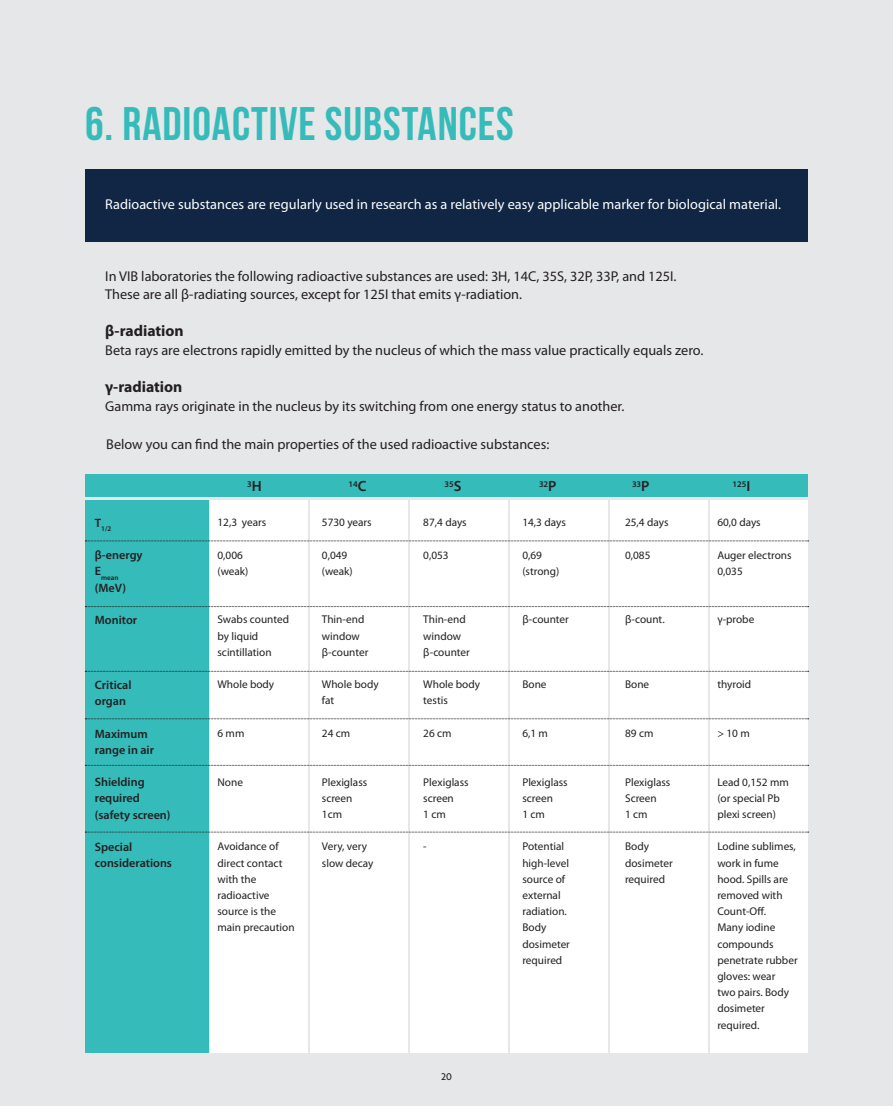
<style>
.page{position:relative;width:893px;height:1106px;background:#e6e7e9}
.page>*{position:absolute;margin:0;border:0;box-sizing:border-box;transform-origin:0 0}
.t1{font:47.1px "Bebas Neue";letter-spacing:.02em;color:#34bbba}
.t2{font:700 15.6px "Myriad Pro";color:#231f20}
.t3{font:14.25px "Myriad Pro";color:#231f20}
.t4{font:14.25px "Myriad Pro";letter-spacing:.005em;color:#fff}
.t5{font:600 12.15px/16.2px "Myriad Pro";color:#231f20}
.t6{font:11.25px/16.2px "Myriad Pro";color:#231f20}
.t7{font:500 10.5px "Agenda";color:#231f20}
.t8{font:600 8.7px "Myriad Pro";color:#231f20}
.t9{font:600 7.05px "Myriad Pro";color:#231f20}
.s1{font-size:14.85px}
</style>
<div class="page">
<div style="left:85px;top:474px;width:723px;height:23px;background:#34bbba"></div>
<div style="left:85px;top:499px;width:123px;height:553px;background:#34bbba"></div>
<div style="left:210px;top:499px;width:98px;height:553px;background:#fff"></div>
<div style="left:310px;top:499px;width:98px;height:553px;background:#fff"></div>
<div style="left:410px;top:499px;width:98px;height:553px;background:#fff"></div>
<div style="left:510px;top:499px;width:98px;height:553px;background:#fff"></div>
<div style="left:610px;top:499px;width:98px;height:553px;background:#fff"></div>
<div style="left:710px;top:499px;width:98px;height:553px;background:#fff"></div>
<div style="left:85px;top:169px;width:723px;height:72px;background:#102644"></div>
<svg style="left:85px;top:540px;width:724px;height:1px"></svg>
<svg style="left:85px;top:606px;width:724px;height:1px"></svg>
<svg style="left:85px;top:671px;width:724px;height:1px"></svg>
<svg style="left:85px;top:718px;width:724px;height:1px"></svg>
<svg style="left:85px;top:765px;width:724px;height:1px"></svg>
<svg style="left:85px;top:831px;width:724px;height:1px"></svg>
<p class="t1" style="left:85px;top:98px;width:430px">6. RADIOACTIVE SUBSTANCES</p>
<p class="t4" style="left:105px;top:196px;width:677px">Radioactive substances are regularly used in research as a relatively easy applicable marker for biological material.</p>
<p class="t3" style="left:105px;top:268px;width:573px">In VIB laboratories the following radioactive substances are used: 3H, 14C, 35S, 32P, 33P, and 125I.</p>
<p class="t3" style="left:105px;top:287px;width:418px">These are all β-radiating sources, except for 125I that emits γ-radiation.</p>
<p class="t2" style="left:105px;top:322px;width:80px">β-radiation</p>
<p class="t3" style="left:105px;top:342px;width:599px">Beta rays are electrons rapidly emitted by the nucleus of which the mass value practically equals zero.</p>
<p class="t2" style="left:105px;top:378px;width:79px">γ-radiation</p>
<p class="t3" style="left:105px;top:398px;width:521px">Gamma rays originate in the nucleus by its switching from one energy status to another.</p>
<p class="t3" style="left:106px;top:436px;width:445px">Below you can find the main properties of the used radioactive substances:</p>
<p class="t9" style="left:95px;top:524px;width:18px"><sup>T</sup>1/2</p>
<p class="t5" style="left:95px;top:547px;width:49px">β-energy</p>
<p class="t9" style="left:95px;top:573px;width:25px"><sup>E</sup>mean</p>
<p class="t5" style="left:95px;top:579px;width:33px">(MeV)</p>
<p class="t5" style="left:95px;top:612px;width:44px">Monitor</p>
<p class="t5" style="left:95px;top:677px;width:38px">Critical organ</p>
<p class="t5" style="left:95px;top:725px;width:54px">Maximum</p>
<p class="t5" style="left:95px;top:741px;width:61px">range in air</p>
<p class="t5" style="left:95px;top:774px;width:51px">Shielding</p>
<p class="t5" style="left:95px;top:790px;width:47px">required</p>
<p class="t5" style="left:95px;top:806px;width:77px">(safety screen)</p>
<p class="t5" style="left:95px;top:839px;width:39px">Special</p>
<p class="t5" style="left:95px;top:855px;width:79px">considerations</p>
<p class="t8" style="left:247px;top:479px;width:16px">3<span class="s1">H</span></p>
<p class="t8" style="left:348px;top:479px;width:20px">14<span class="s1">C</span></p>
<p class="t8" style="left:444px;top:479px;width:18px">35<span class="s1">S</span></p>
<p class="t8" style="left:539px;top:479px;width:19px">32<span class="s1">P</span></p>
<p class="t8" style="left:632px;top:479px;width:19px">33<span class="s1">P</span></p>
<p class="t8" style="left:732px;top:479px;width:19px">125<span class="s1">I</span></p>
<p class="t6" style="left:217px;top:514px;width:50px">12,3 years</p>
<p class="t6" style="left:217px;top:547px;width:27px">0,006</p>
<p class="t6" style="left:217px;top:563px;width:32px">(weak)</p>
<p class="t6" style="left:217px;top:612px;width:73px">Swabs counted</p>
<p class="t6" style="left:217px;top:628px;width:42px">by liquid</p>
<p class="t6" style="left:217px;top:644px;width:56px">scintillation</p>
<p class="t6" style="left:217px;top:676px;width:58px">Whole body</p>
<p class="t6" style="left:217px;top:725px;width:28px">6 mm</p>
<p class="t6" style="left:217px;top:774px;width:27px">None</p>
<p class="t6" style="left:217px;top:838px;width:66px">Avoidance of direct contact</p>
<p class="t6" style="left:217px;top:871px;width:54px">with the radioactive</p>
<p class="t6" style="left:217px;top:903px;width:60px">source is the</p>
<p class="t6" style="left:217px;top:919px;width:79px">main precaution</p>
<p class="t6" style="left:322px;top:514px;width:51px">5730 years</p>
<p class="t6" style="left:322px;top:547px;width:27px">0,049</p>
<p class="t6" style="left:322px;top:563px;width:32px">(weak)</p>
<p class="t6" style="left:322px;top:612px;width:44px">Thin-end</p>
<p class="t6" style="left:322px;top:628px;width:48px">window β-counter</p>
<p class="t6" style="left:322px;top:676px;width:58px">Whole body</p>
<p class="t6" style="left:322px;top:693px;width:14px">fat</p>
<p class="t6" style="left:322px;top:725px;width:30px">24 cm</p>
<p class="t6" style="left:322px;top:774px;width:47px">Plexiglass</p>
<p class="t6" style="left:322px;top:790px;width:32px">screen</p>
<p class="t6" style="left:322px;top:806px;width:22px">1cm</p>
<p class="t6" style="left:322px;top:838px;width:47px">Very, very</p>
<p class="t6" style="left:322px;top:855px;width:53px">slow decay</p>
<p class="t6" style="left:423px;top:514px;width:45px">87,4 days</p>
<p class="t6" style="left:423px;top:547px;width:27px">0,053</p>
<p class="t6" style="left:423px;top:612px;width:44px">Thin-end</p>
<p class="t6" style="left:423px;top:628px;width:48px">window β-counter</p>
<p class="t6" style="left:423px;top:676px;width:58px">Whole body</p>
<p class="t6" style="left:423px;top:693px;width:26px">testis</p>
<p class="t6" style="left:423px;top:725px;width:30px">26 cm</p>
<p class="t6" style="left:423px;top:774px;width:47px">Plexiglass</p>
<p class="t6" style="left:423px;top:790px;width:32px">screen</p>
<p class="t6" style="left:423px;top:806px;width:24px">1 cm</p>
<p class="t6" style="left:423px;top:838px;width:5px">-</p>
<p class="t6" style="left:522px;top:514px;width:45px">14,3 days</p>
<p class="t6" style="left:522px;top:547px;width:21px">0,69</p>
<p class="t6" style="left:522px;top:563px;width:38px">(strong)</p>
<p class="t6" style="left:522px;top:612px;width:48px">β-counter</p>
<p class="t6" style="left:522px;top:676px;width:26px">Bone</p>
<p class="t6" style="left:522px;top:725px;width:27px">6,1 m</p>
<p class="t6" style="left:522px;top:774px;width:47px">Plexiglass</p>
<p class="t6" style="left:522px;top:790px;width:32px">screen</p>
<p class="t6" style="left:522px;top:806px;width:24px">1 cm</p>
<p class="t6" style="left:522px;top:838px;width:43px">Potential</p>
<p class="t6" style="left:522px;top:855px;width:48px">high-level</p>
<p class="t6" style="left:522px;top:871px;width:44px">source of</p>
<p class="t6" style="left:522px;top:887px;width:40px">external</p>
<p class="t6" style="left:522px;top:903px;width:46px">radiation.</p>
<p class="t6" style="left:522px;top:919px;width:25px">Body</p>
<p class="t6" style="left:522px;top:936px;width:49px">dosimeter required</p>
<p class="t7" style="left:441px;top:1070px;width:12px">20</p>
<p class="t6" style="left:625px;top:514px;width:45px">25,4 days</p>
<p class="t6" style="left:625px;top:547px;width:27px">0,085</p>
<p class="t6" style="left:625px;top:612px;width:41px">β-count.</p>
<p class="t6" style="left:625px;top:676px;width:26px">Bone</p>
<p class="t6" style="left:625px;top:725px;width:30px">89 cm</p>
<p class="t6" style="left:625px;top:774px;width:47px">Plexiglass</p>
<p class="t6" style="left:625px;top:790px;width:33px">Screen</p>
<p class="t6" style="left:625px;top:806px;width:24px">1 cm</p>
<p class="t6" style="left:625px;top:838px;width:25px">Body</p>
<p class="t6" style="left:625px;top:855px;width:49px">dosimeter required</p>
<p class="t6" style="left:717px;top:514px;width:45px">60,0 days</p>
<p class="t6" style="left:717px;top:547px;width:76px">Auger electrons<br>0,035</p>
<p class="t6" style="left:717px;top:612px;width:38px">γ-probe</p>
<p class="t6" style="left:717px;top:676px;width:35px">thyroid</p>
<p class="t6" style="left:717px;top:725px;width:34px">&gt; 10 m</p>
<p class="t6" style="left:717px;top:774px;width:73px">Lead 0,152 mm</p>
<p class="t6" style="left:717px;top:790px;width:64px">(or special Pb</p>
<p class="t6" style="left:717px;top:806px;width:60px">plexi screen)</p>
<p class="t6" style="left:717px;top:838px;width:80px">Lodine sublimes, work in fume</p>
<p class="t6" style="left:717px;top:871px;width:72px">hood. Spills are removed with<br>Count-Off.</p>
<p class="t6" style="left:717px;top:919px;width:82px">Many iodine compounds penetrate rubber gloves: wear<br>two pairs. Body dosimeter</p>
<p class="t6" style="left:717px;top:1017px;width:44px">required.</p>
</div>
